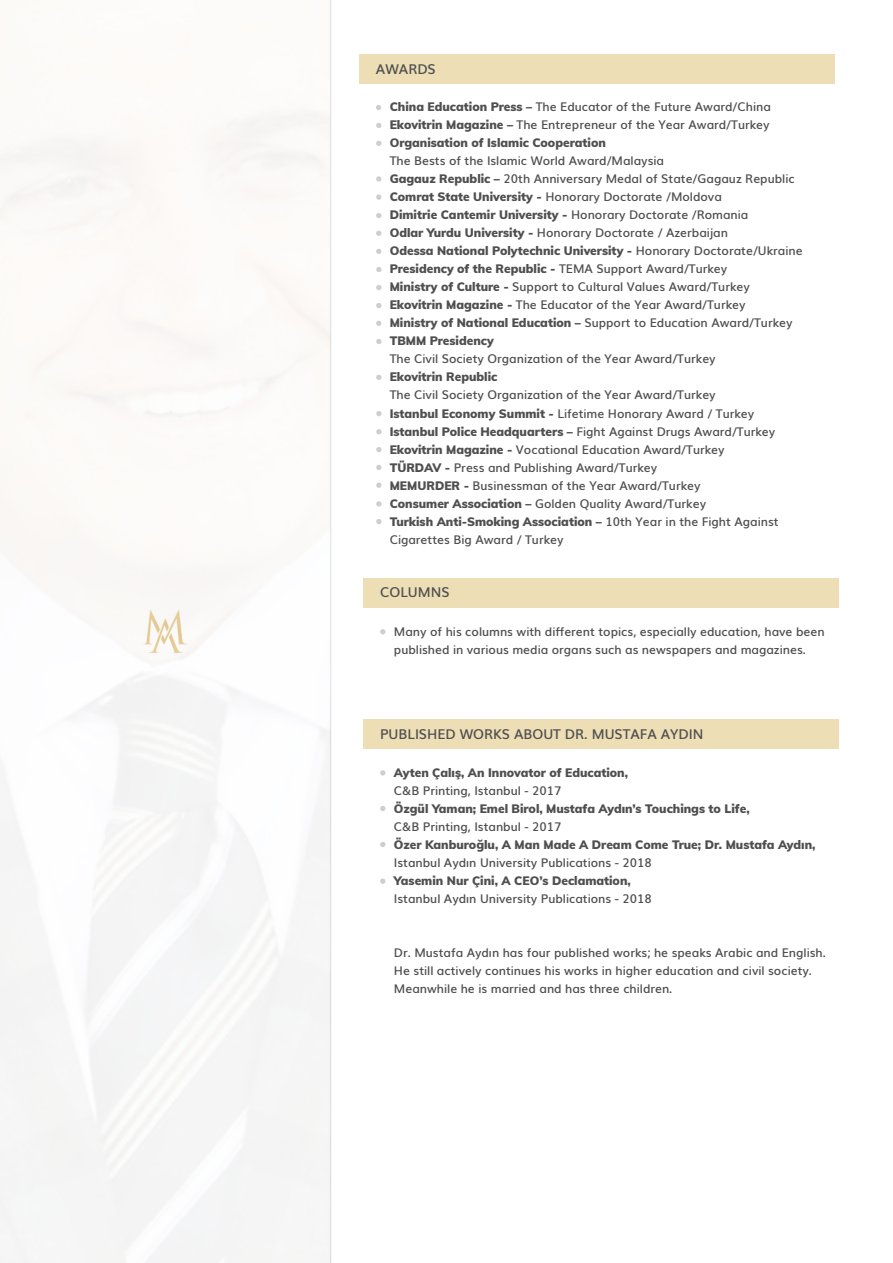
<style>
.page{position:relative;width:893px;height:1263px;background:#fff}
.page>*{position:absolute;margin:0;border:0;box-sizing:border-box;transform-origin:0 0}
.t1{font:600 13.5px "Muli";color:#4f4f4f}
.t2{font:600 12px/18px "Muli";color:#4f4f4f}
.t3{font:900 12px/18px "Muli";color:#4f4f4f;text-align:justify}
.s1{font-weight:600}
.s2{font-weight:900}
</style>
<div class="page">
<div style="left:359px;top:54px;width:476px;height:29px;background:#eddeb6"></div>
<svg style="left:376px;top:105px;width:5px;height:5px"></svg>
<svg style="left:376px;top:123px;width:5px;height:5px"></svg>
<svg style="left:376px;top:141px;width:5px;height:5px"></svg>
<svg style="left:376px;top:176px;width:5px;height:6px"></svg>
<svg style="left:376px;top:194px;width:5px;height:6px"></svg>
<svg style="left:376px;top:213px;width:5px;height:5px"></svg>
<svg style="left:376px;top:231px;width:5px;height:5px"></svg>
<svg style="left:376px;top:249px;width:5px;height:5px"></svg>
<svg style="left:376px;top:285px;width:5px;height:5px"></svg>
<svg style="left:376px;top:303px;width:5px;height:5px"></svg>
<svg style="left:376px;top:321px;width:5px;height:5px"></svg>
<svg style="left:376px;top:482px;width:5px;height:6px"></svg>
<svg style="left:376px;top:375px;width:5px;height:5px"></svg>
<svg style="left:376px;top:411px;width:5px;height:5px"></svg>
<svg style="left:376px;top:447px;width:5px;height:5px"></svg>
<img style="left:0;top:0;width:331px;height:1263px">
<img style="left:143px;top:610px;width:44px;height:43px">
<div style="left:364px;top:578px;width:475px;height:29px;background:#eddeb6"></div>
<div style="left:364px;top:719px;width:475px;height:29px;background:#eddeb6"></div>
<svg style="left:380px;top:629px;width:5px;height:5px"></svg>
<svg style="left:380px;top:770px;width:5px;height:5px"></svg>
<svg style="left:376px;top:267px;width:5px;height:5px"></svg>
<svg style="left:376px;top:339px;width:5px;height:5px"></svg>
<svg style="left:376px;top:501px;width:5px;height:6px"></svg>
<svg style="left:376px;top:429px;width:5px;height:5px"></svg>
<svg style="left:376px;top:465px;width:5px;height:5px"></svg>
<svg style="left:380px;top:806px;width:5px;height:5px"></svg>
<svg style="left:380px;top:842px;width:5px;height:5px"></svg>
<svg style="left:376px;top:519px;width:5px;height:5px"></svg>
<svg style="left:380px;top:878px;width:5px;height:6px"></svg>
<p class="t1" style="left:376px;top:58px;width:61px">AWARDS</p>
<p class="t3" style="left:390px;top:98px;width:383px">China Education Press – <span class="s1">The Educator of the Future Award/China </span>Ekovitrin Magazine – <span class="s1">The Entrepreneur of the Year Award/Turkey </span>Organisation of Islamic Cooperation</p>
<p class="t2" style="left:390px;top:151px;width:414px">The Bests of the Islamic World Award/Malaysia<br><span class="s2">Gagauz Republic –</span> 20th Anniversary Medal of State/Gagauz Republic <span class="s2">Comrat State University -</span> Honorary Doctorate /Moldova<br><span class="s2">Dimitrie Cantemir University -</span> Honorary Doctorate /Romania<br><span class="s2">Odlar Yurdu University -</span> Honorary Doctorate / Azerbaijan<br><span class="s2">Odessa National Polytechnic University -</span> Honorary Doctorate/Ukraine <span class="s2">Presidency of the Republic -</span> TEMA Support Award/Turkey<br><span class="s2">Ministry of Culture -</span> Support to Cultural Values Award/Turkey <span class="s2">Ekovitrin Magazine -</span> The Educator of the Year Award/Turkey<br><span class="s2">Ministry of National Education –</span> Support to Education Award/Turkey <span class="s2">TBMM Presidency</span></p>
<p class="t2" style="left:390px;top:349px;width:328px">The Civil Society Organization of the Year Award/Turkey</p>
<p class="t3" style="left:390px;top:368px;width:109px">Ekovitrin Republic</p>
<p class="t2" style="left:390px;top:385px;width:390px">The Civil Society Organization of the Year Award/Turkey<br><span class="s2">Istanbul Economy Summit -</span> Lifetime Honorary Award / Turkey <span class="s2">Istanbul Police Headquarters –</span> Fight Against Drugs Award/Turkey <span class="s2">Ekovitrin Magazine -</span> Vocational Education Award/Turkey <span class="s2">TÜRDAV -</span> Press and Publishing Award/Turkey<br><span class="s2">MEMURDER -</span> Businessman of the Year Award/Turkey<br><span class="s2">Consumer Association –</span> Golden Quality Award/Turkey<br><span class="s2">Turkish Anti-Smoking Association –</span> 10th Year in the Fight Against Cigarettes Big Award / Turkey</p>
<p class="t1" style="left:380px;top:581px;width:71px">COLUMNS</p>
<p class="t2" style="left:394px;top:621px;width:432px">Many of his columns with different topics, especially education, have been published in various media organs such as newspapers and magazines.</p>
<p class="t1" style="left:380px;top:723px;width:325px">PUBLISHED WORKS ABOUT DR. MUSTAFA AYDIN</p>
<p class="t3" style="left:394px;top:763px;width:236px">Ayten Çalış, An Innovator of Education,</p>
<p class="t2" style="left:394px;top:780px;width:169px">C&amp;B Printing, Istanbul - 2017</p>
<p class="t3" style="left:394px;top:799px;width:357px">Özgül Yaman; Emel Birol, Mustafa Aydın’s Touchings to Life,</p>
<p class="t2" style="left:394px;top:816px;width:169px">C&amp;B Printing, Istanbul - 2017</p>
<p class="t3" style="left:394px;top:835px;width:423px">Özer Kanburoğlu, A Man Made A Dream Come True; Dr. Mustafa Aydın,</p>
<p class="t2" style="left:394px;top:852px;width:259px">Istanbul Aydın University Publications - 2018</p>
<p class="t3" style="left:394px;top:871px;width:238px">Yasemin Nur Çini, A CEO’s Declamation,</p>
<p class="t2" style="left:394px;top:888px;width:259px">Istanbul Aydın University Publications - 2018</p>
<p class="t2" style="left:394px;top:942px;width:433px">Dr. Mustafa Aydın has four published works; he speaks Arabic and English.<br>He still actively continues his works in higher education and civil society.<br>Meanwhile he is married and has three children.</p>
</div>
